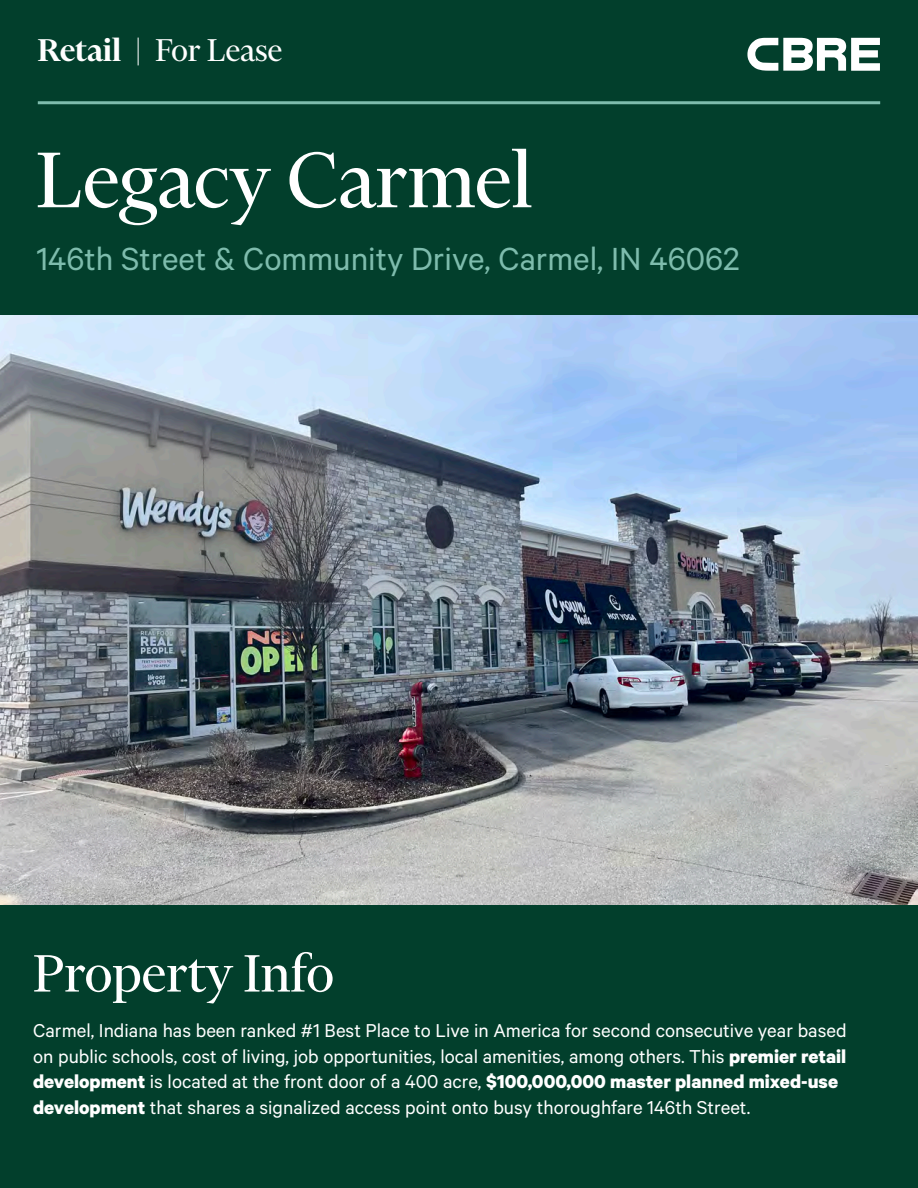
<style>
.page{position:relative;width:918px;height:1188px;background:#023f2c}
.page>*{position:absolute;margin:0;border:0;box-sizing:border-box;transform-origin:0 0}
.Heading_Large{font:90px "Financier Display";color:#fff}
.Heading_Small{font:60px "Financier Display";color:#fff}
.Heading_Large-2{font:36px "Calibre";color:#7ebcad}
.t1{font:36px "Financier Display";color:#fff}
.Copy_Intro{font:21px/25.5px "Calibre";color:#fff}
.s1{font-weight:600}
.s2{font-weight:700}
</style>
<div class="page">
<img style="left:0;top:315px;width:918px;height:589px">
<svg style="left:747px;top:38px;width:133px;height:33px"></svg>
<hr style="left:38px;top:101px;width:842px;height:3px;background:#7ebcad">
<p class="t1" style="left:38px;top:32px;width:246px"><span class="s1">Retail</span> | For Lease</p>
<p class="Heading_Large" style="left:36px;top:133px;width:498px">Legacy Carmel</p>
<p class="Heading_Large-2" style="left:36px;top:238px;width:705px">146th Street &amp; Community Drive, Carmel, IN 46062</p>
<p class="Heading_Small" style="left:33px;top:942px;width:302px">Property Info</p>
<p class="Copy_Intro" style="left:33px;top:1017px;width:815px">Carmel, Indiana has been ranked #1 Best Place to Live in America for second consecutive year based on public schools, cost of living, job opportunities, local amenities, among others. This <span class="s2">premier retail development</span> is located at the front door of a 400 acre, <span class="s2">$100,000,000 master planned mixed-use development</span> that shares a signalized access point onto busy thoroughfare 146th Street.</p>
</div>
